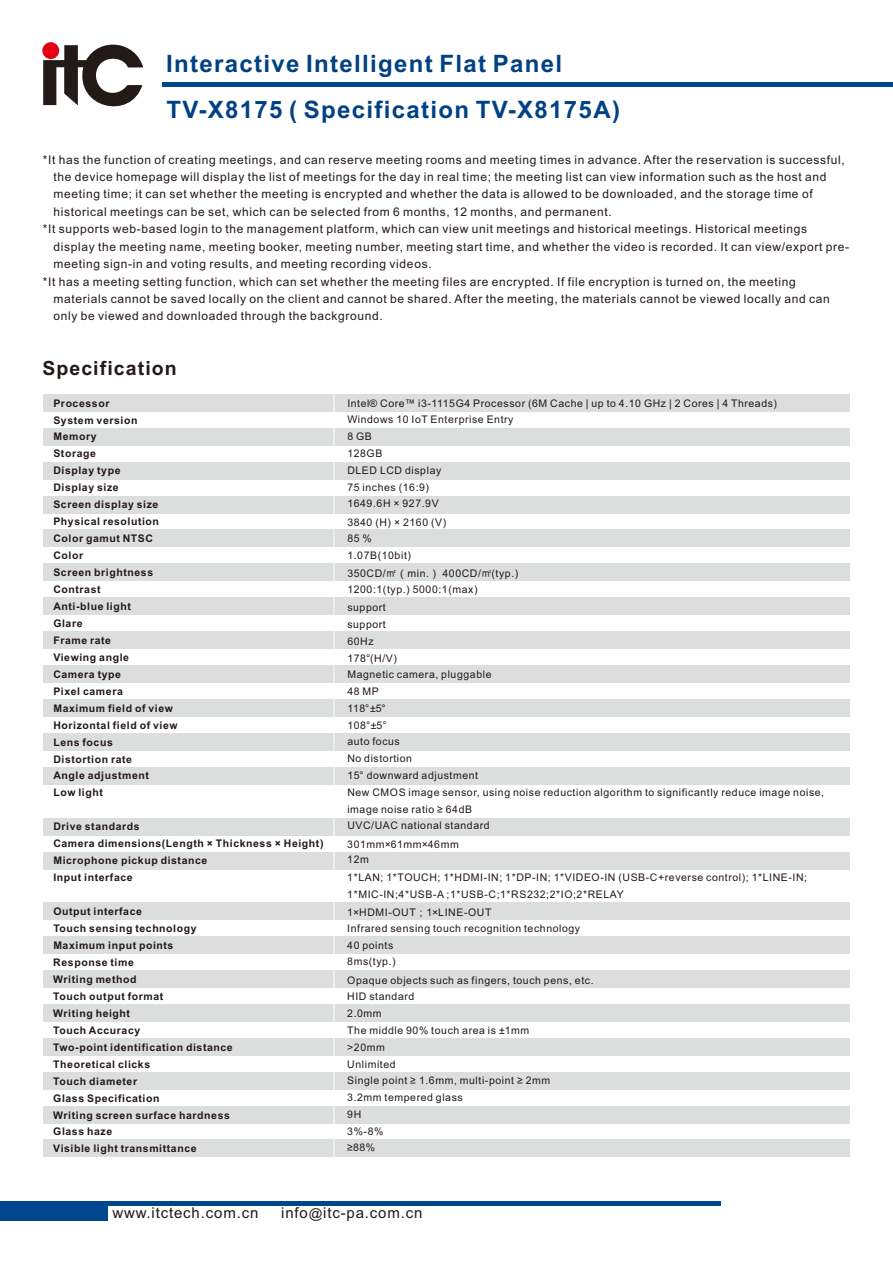
<style>
.page{position:relative;width:893px;height:1263px;background:#fff}
.page>*{position:absolute;margin:0;border:0;box-sizing:border-box;transform-origin:0 0}
.t1{font:700 24px/46.3px "Arial";letter-spacing:.055em;color:#004184}
.t2{font:700 19.5px "Arial";letter-spacing:.055em;color:#231916}
.t3{font:15px "Arial";letter-spacing:.055em;color:#231916}
.t4{font:12px "Arial";letter-spacing:.055em;color:#231916}
.t5{font:10.5px/16.8px "Arial";letter-spacing:.055em;color:#231916}
.t6{font:700 10.5px/17px "Arial";letter-spacing:.055em;color:#231916}
.s1{font-family:"Arial Unicode MS"}
.s2{font-size:13.5px}
</style>
<div class="page">
<hr style="left:0;top:1202px;width:720px;height:4px;background:#00468e">
<div style="left:0;top:1202px;width:108px;height:18px;background:#00468e"></div>
<hr style="left:163px;top:82px;width:730px;height:4px;background:#00468e">
<svg style="left:43px;top:42px;width:100px;height:65px"></svg>
<div style="left:44px;top:394px;width:806px;height:18px;background:#dcdddd"></div>
<div style="left:44px;top:462px;width:806px;height:17px;background:#dcdddd"></div>
<div style="left:44px;top:496px;width:806px;height:17px;background:#dcdddd"></div>
<div style="left:44px;top:428px;width:806px;height:18px;background:#dcdddd"></div>
<div style="left:44px;top:530px;width:806px;height:17px;background:#dcdddd"></div>
<div style="left:44px;top:563px;width:806px;height:18px;background:#dcdddd"></div>
<div style="left:44px;top:631px;width:806px;height:18px;background:#dcdddd"></div>
<div style="left:44px;top:665px;width:806px;height:18px;background:#dcdddd"></div>
<div style="left:44px;top:733px;width:806px;height:18px;background:#dcdddd"></div>
<div style="left:44px;top:767px;width:806px;height:18px;background:#dcdddd"></div>
<div style="left:44px;top:699px;width:806px;height:18px;background:#dcdddd"></div>
<div style="left:44px;top:597px;width:806px;height:18px;background:#dcdddd"></div>
<div style="left:44px;top:852px;width:806px;height:18px;background:#dcdddd"></div>
<div style="left:44px;top:818px;width:806px;height:17px;background:#dcdddd"></div>
<div style="left:44px;top:902px;width:806px;height:18px;background:#dcdddd"></div>
<div style="left:44px;top:970px;width:806px;height:18px;background:#dcdddd"></div>
<div style="left:44px;top:1004px;width:806px;height:18px;background:#dcdddd"></div>
<div style="left:44px;top:1072px;width:806px;height:18px;background:#dcdddd"></div>
<div style="left:44px;top:1106px;width:806px;height:17px;background:#dcdddd"></div>
<div style="left:44px;top:1139px;width:806px;height:18px;background:#dcdddd"></div>
<div style="left:44px;top:1038px;width:806px;height:18px;background:#dcdddd"></div>
<div style="left:44px;top:936px;width:806px;height:18px;background:#dcdddd"></div>
<hr style="left:333px;top:388px;width:2px;height:774px;background:#fff">
<h1 class="t1" style="left:166px;top:43px;width:455px">Interactive Intelligent Flat Panel<br>TV-X8175 ( Specification TV-X8175A)</h1>
<p class="t4" style="left:43px;top:155px;width:803px">*It has the function of creating meetings, and can reserve meeting rooms and meeting times in advance. After the reservation is successful,</p>
<p class="t4" style="left:54px;top:172px;width:775px">the device homepage will display the list of meetings for the day in real time; the meeting list can view information such as the host and</p>
<p class="t4" style="left:54px;top:190px;width:761px">meeting time; it can set whether the meeting is encrypted and whether the data is allowed to be downloaded, and the storage time of</p>
<p class="t4" style="left:54px;top:207px;width:560px">historical meetings can be set, which can be selected from 6 months, 12 months, and permanent.</p>
<p class="t4" style="left:43px;top:225px;width:766px">*It supports web-based login to the management platform, which can view unit meetings and historical meetings. Historical meetings</p>
<p class="t4" style="left:53px;top:242px;width:797px">display the meeting name, meeting booker, meeting number, meeting start time, and whether the video is recorded. It can view/export pre-</p>
<p class="t4" style="left:53px;top:259px;width:380px">meeting sign-in and voting results, and meeting recording videos.</p>
<p class="t4" style="left:43px;top:277px;width:755px">*It has a meeting setting function, which can set whether the meeting files are encrypted. If file encryption is turned on, the meeting</p>
<p class="t4" style="left:53px;top:294px;width:778px">materials cannot be saved locally on the client and cannot be shared. After the meeting, the materials cannot be viewed locally and can</p>
<p class="t4" style="left:53px;top:312px;width:331px">only be viewed and downloaded through the background.</p>
<h2 class="t2" style="left:42px;top:361px;width:136px">Specification</h2>
<p class="t6" style="left:53px;top:395px;width:126px">Processor<br>System version<br>Memory<br>Storage<br>Display type<br>Display size<br>Screen display size<br>Physical resolution<br>Color gamut NTSC<br>Color<br>Screen brightness<br>Contrast<br>Anti-blue light<br>Glare<br>Frame rate<br>Viewing angle<br>Camera type<br>Pixel camera<br>Maximum field of view<br>Horizontal field of view<br>Lens focus<br>Distortion rate<br>Angle adjustment<br>Low light</p>
<p class="t6" style="left:53px;top:819px;width:272px">Drive standards<br>Camera dimensions(Length × Thickness × Height)<br>Microphone pickup distance<br>Input interface</p>
<p class="t6" style="left:53px;top:904px;width:181px">Output interface<br>Touch sensing technology<br>Maximum input points<br>Response time<br>Writing method<br>Touch output format<br>Writing height<br>Touch Accuracy<br>Two-point identification distance<br>Theoretical clicks<br>Touch diameter<br>Glass Specification<br>Writing screen surface hardness<br>Glass haze<br>Visible light transmittance</p>
<p class="t5" style="left:347px;top:395px;width:431px">Intel® Core™ i3-1115G4 Processor (6M Cache | up to 4.10 GHz | 2 Cores | 4 Threads)<br>Windows 10 IoT Enterprise Entry<br>8 GB<br>128GB<br>DLED LCD display<br>75 inches (16:9)<br>1649.6H × 927.9V</p>
<p class="t5" style="left:347px;top:514px;width:172px">3840 (H) × 2160 (V)<br>85 %<br>1.07B(10bit)<br>350CD/<span class="s1">㎡（</span>min.<span class="s1">）</span> 400CD/<span class="s1">㎡</span>(typ.)</p>
<p class="t5" style="left:347px;top:581px;width:132px;line-height:18.3px">1200:1(typ.) 5000:1(max) support</p>
<p class="t5" style="left:347px;top:617px;width:478px">support<br>60Hz<br>178°(H/V)<br>Magnetic camera, pluggable<br>48 MP<br>118°±5°<br>108°±5°<br>auto focus<br>No distortion<br>15° downward adjustment<br>New CMOS image sensor, using noise reduction algorithm to significantly reduce image noise, image noise ratio ≥ 64dB<br>UVC/UAC national standard</p>
<p class="t5" style="left:347px;top:837px;width:113px;line-height:15.3px">301mm×61mm×46mm<br>12m</p>
<p class="t5" style="left:347px;top:870px;width:461px;line-height:17.2px">1*LAN; 1*TOUCH; 1*HDMI-IN; 1*DP-IN; 1*VIDEO-IN (USB-C+reverse control); 1*LINE-IN;<br>1*MIC-IN;4*USB-A ;1*USB-C;1*RS232;2*IO;2*RELAY<br>1×HDMI-OUT<span class="s1">；</span>1×LINE-OUT</p>
<p class="t5" style="left:347px;top:921px;width:234px">Infrared sensing touch recognition technology<br>40 points<br>8ms(typ.)</p>
<p class="t5" style="left:347px;top:972px;width:248px">Opaque objects such as fingers, touch pens, etc.<br>HID standard<br>2.0mm<br>The middle 90% touch area is ±1mm<br>&gt;20mm<br>Unlimited<br>Single point ≥ 1.6mm, multi-point ≥ 2mm<br>3.2mm tempered glass<br>9H<br>3%-8%<br>≥88%</p>
<p class="t3" style="left:112px;top:1207px;width:147px">www.itctech.com.cn</p>
<p class="t3" style="left:281px;top:1207px;width:143px">info<span class="s2">@</span>itc-pa.com.cn</p>
</div>
